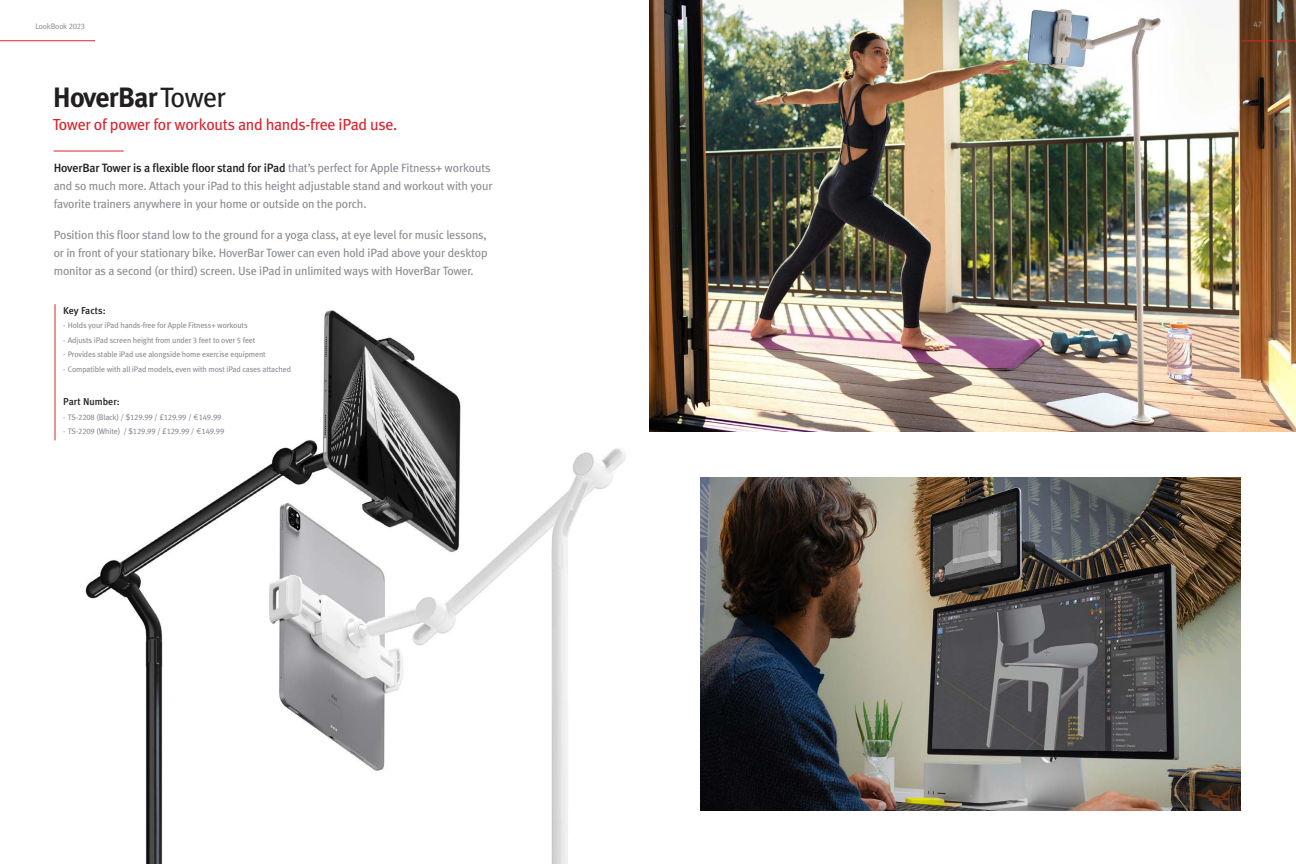
<style>
.page{position:relative;width:1296px;height:864px;background:#fff}
.page>*{position:absolute;margin:0;border:0;box-sizing:border-box;transform-origin:0 0}
.t1{font:700 28px "Meta Plus";letter-spacing:-.03em;color:#231f20}
.t2{font:16px "Meta Plus";letter-spacing:-.02em;color:#da252e}
.t3{font:12px/18px "Meta Plus";letter-spacing:-.015em;color:#8a8d93}
.t4{font:500 10px "Meta Plus";color:#231f20}
.t5{font:8px "Meta Plus";letter-spacing:-.015em;color:#8a8d93}
.t6{font:8px "Meta Plus Book Caps";letter-spacing:-.02em;color:#8a8d93}
.t7{font:8px "Meta Plus";letter-spacing:-.03em;color:#95979d}
.t8{font:8px "Meta Plus Book Caps";color:#95979d}
.s1{font-family:"Meta Plus Book Caps"}
.s2{font-weight:400}
.s3{font-weight:500;color:#231f20}
.s4{font-family:"Meta Plus"}
.s5{font-family:"Meta Pro Norm";font-size:8.4px}
</style>
<div class="page">
<img style="left:85px;top:310px;width:541px;height:554px">
<hr style="left:54px;top:151px;width:70px;height:1px;background:#da252e">
<hr style="left:55px;top:304px;width:1px;height:136px;background:#da252e">
<img style="left:649px;top:0;width:647px;height:432px">
<img style="left:700px;top:477px;width:540px;height:334px">
<hr style="left:0;top:40px;width:95px;height:1px;background:#da252e">
<hr style="left:1242px;top:41px;width:54px;height:1px;background:#da252e">
<p class="t7" style="left:36px;top:22px;width:51px">LookBook <span class="s1">2023</span></p>
<p class="t8" style="left:1253px;top:20px;width:10px">47</p>
<p class="t1" style="left:53px;top:81px;width:175px">HoverBar <span class="s2">Tower</span></p>
<p class="t2" style="left:53px;top:115px;width:346px">Tower of power for workouts and hands-free iPad use.</p>
<p class="t3" style="left:54px;top:158px;width:440px"><span class="s3">HoverBar Tower is a flexible floor stand for iPad</span> that’s perfect for Apple Fitness+ workouts and so much more. Attach your iPad to this height adjustable stand and workout with your favorite trainers anywhere in your home or outside on the porch.</p>
<p class="t3" style="left:54px;top:225px;width:435px;text-align:justify">Position this floor stand low to the ground for a yoga class, at eye level for music lessons, or in front of your stationary bike. HoverBar Tower can even hold iPad above your desktop monitor as a second (or third) screen. Use iPad in unlimited ways with HoverBar Tower.</p>
<p class="t4" style="left:63px;top:305px;width:44px">Key Facts:</p>
<p class="t5" style="left:63px;top:321px;width:186px">· Holds your iPad hands-free for Apple Fitness+ workouts</p>
<p class="t5" style="left:63px;top:335px;width:194px">· Adjusts iPad screen height from under <span class="s1">3</span> feet to over <span class="s1">5</span> feet</p>
<p class="t5" style="left:63px;top:350px;width:204px">· Provides stable iPad use alongside home exercise equipment</p>
<p class="t5" style="left:63px;top:364px;width:229px">· Compatible with all iPad models, even with most iPad cases attached</p>
<p class="t4" style="left:63px;top:396px;width:58px">Part Number:</p>
<p class="t6" style="left:63px;top:412px;width:160px"><span class="s4">· TS-</span>2208 (<span class="s4">Black</span>) / $129.99 / £129.99 / <span class="s5">€</span>149.99</p>
<p class="t6" style="left:63px;top:427px;width:163px"><span class="s4">· TS-</span>2209 <span class="s4">(White)</span> / $129.99 / £129.99 / <span class="s5">€</span>149.99</p>
</div>
